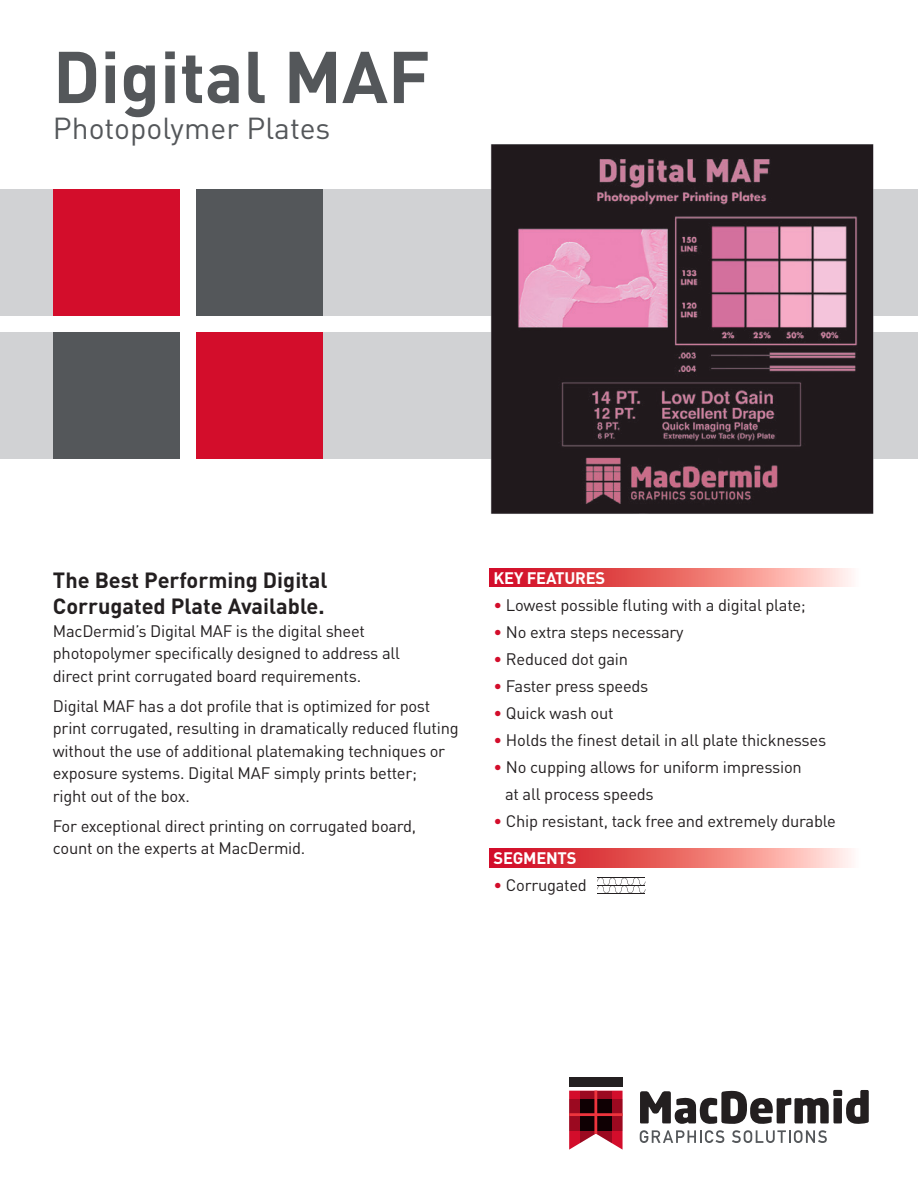
<style>
.page{position:relative;width:918px;height:1188px;background:#fff}
.page>*{position:absolute;margin:0;border:0;box-sizing:border-box;transform-origin:0 0}
.t1{font:72px "Din Bold A";color:#54575a}
.t2{font:30px "Din Regular A";color:#54575a}
.t3{font:21.75px "Din Bold A";color:#231f20}
.t4{font:16.5px/22.5px "Din Regular A";letter-spacing:-.015em;color:#231f20}
.t5{font:16.5px "Din Bold A";letter-spacing:-.015em;color:#fff}
.s1{color:#d30d2b}
</style>
<div class="page">
<svg style="left:489px;top:568px;width:363px;height:18px;background:#e96d6e"></svg>
<svg style="left:489px;top:849px;width:363px;height:18px;background:#e96d6e"></svg>
<div style="left:0;top:189px;width:918px;height:127px;background:#d1d2d4"></div>
<div style="left:0;top:332px;width:918px;height:127px;background:#d1d2d4"></div>
<svg style="left:569px;top:1091px;width:54px;height:59px;background:#942f3d"></svg>
<div style="left:569px;top:1078px;width:54px;height:9px;background:#231f20"></div>
<svg style="left:640px;top:1090px;width:229px;height:34px"></svg>
<svg style="left:640px;top:1130px;width:84px;height:13px"></svg>
<svg style="left:732px;top:1130px;width:95px;height:13px"></svg>
<div style="left:53px;top:332px;width:127px;height:127px;background:#54575a"></div>
<div style="left:196px;top:189px;width:127px;height:127px;background:#54575a"></div>
<div style="left:53px;top:189px;width:127px;height:127px;background:#d30d2b"></div>
<div style="left:196px;top:332px;width:127px;height:127px;background:#d30d2b"></div>
<div style="left:180px;top:186px;width:16px;height:281px;background:#fff"></div>
<img style="left:490px;top:144px;width:384px;height:370px">
<hr style="left:598px;top:893px;width:47px;height:1px;background:#231f20">
<svg style="left:597px;top:879px;width:48px;height:14px"></svg>
<hr style="left:598px;top:878px;width:47px;height:1px;background:#231f20">
<p class="t1" style="left:53px;top:30px;width:379px">Digital MAF</p>
<p class="t2" style="left:53px;top:110px;width:279px">Photopolymer Plates</p>
<p class="t3" style="left:53px;top:566px;width:276px">The Best Performing Digital</p>
<p class="t3" style="left:53px;top:592px;width:273px">Corrugated Plate Available.</p>
<p class="t4" style="left:53px;top:619px;width:349px">MacDermid’s Digital MAF is the digital sheet photopolymer specifically designed to address all direct print corrugated board requirements.</p>
<p class="t4" style="left:53px;top:694px;width:379px">Digital MAF has a dot profile that is optimized for post</p>
<p class="t4" style="left:53px;top:717px;width:407px">print corrugated, resulting in dramatically reduced fluting without the use of additional platemaking techniques or exposure systems. Digital MAF simply prints better;</p>
<p class="t4" style="left:53px;top:784px;width:138px">right out of the box.</p>
<p class="t4" style="left:53px;top:814px;width:365px">For exceptional direct printing on corrugated board,</p>
<p class="t4" style="left:53px;top:837px;width:254px">count on the experts at MacDermid.</p>
<p class="t5" style="left:494px;top:567px;width:113px">KEY FEATURES</p>
<p class="t4" style="left:494px;top:593px;width:314px"><span class="s1">•</span> Lowest possible fluting with a digital plate;</p>
<p class="t4" style="left:494px;top:620px;width:192px"><span class="s1">•</span> No extra steps necessary</p>
<p class="t4" style="left:494px;top:647px;width:136px"><span class="s1">•</span> Reduced dot gain</p>
<p class="t4" style="left:494px;top:674px;width:156px"><span class="s1">•</span> Faster press speeds</p>
<p class="t4" style="left:494px;top:701px;width:122px"><span class="s1">•</span> Quick wash out</p>
<p class="t4" style="left:494px;top:728px;width:334px"><span class="s1">•</span> Holds the finest detail in all plate thicknesses</p>
<p class="t4" style="left:494px;top:755px;width:310px"><span class="s1">•</span> No cupping allows for uniform impression</p>
<p class="t4" style="left:505px;top:782px;width:150px">at all process speeds</p>
<p class="t4" style="left:494px;top:809px;width:344px"><span class="s1">•</span> Chip resistant, tack free and extremely durable</p>
<p class="t5" style="left:494px;top:848px;width:84px">SEGMENTS</p>
<p class="t4" style="left:494px;top:874px;width:95px"><span class="s1">•</span> Corrugated</p>
</div>
